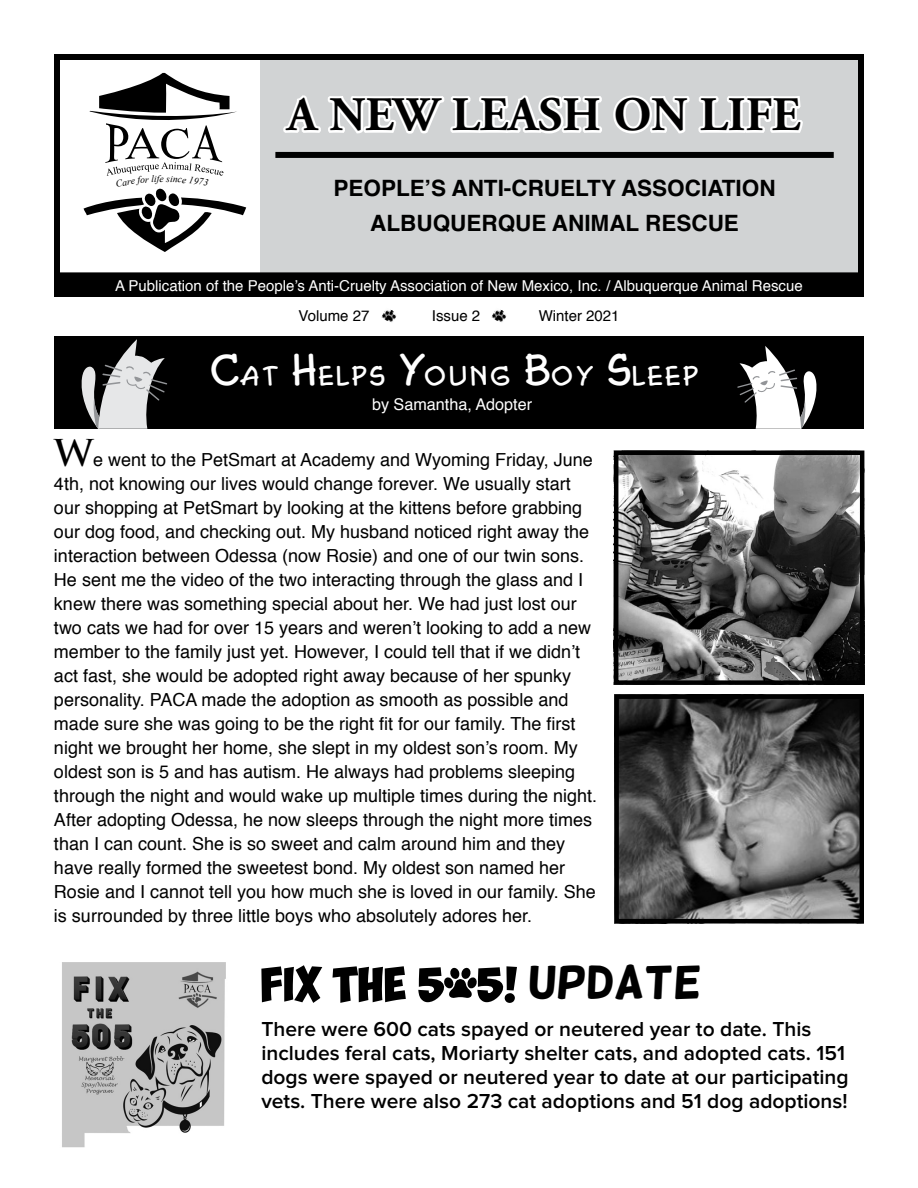
<style>
.page{position:relative;width:918px;height:1188px;background:#fff}
.page>*{position:absolute;margin:0;border:0;box-sizing:border-box;transform-origin:0 0}
.t1{font:700 48px "Adobe Garamond";color:#000}
.t2{font:45.45px "Helsinki";color:#000}
.t3{font:43.65px "Chasm Normal";color:#fff;scale:1.09 1}
.t4{font:700 22.5px/34.5px "Helvetica";color:#000;text-align:center}
.t5{font:600 21px/24px "Proxima Nova";color:#000}
.t6{font:18px/24px "Helvetica";color:#000}
.t7{font:16.2px "Helvetica";color:#fff}
.t8{font:15px "Helvetica";color:#fff}
.t9{font:15px "Helvetica";color:#000}
.s1{font-family:"Trajan";font-weight:700;font-size:36px}
</style>
<div class="page">
<div style="left:260px;top:54px;width:604px;height:218px;background:#d1d3d4"></div>
<div style="left:54px;top:54px;width:810px;height:224px;border:6px solid #000"></div>
<div style="left:54px;top:275px;width:810px;height:22px;background:#000"></div>
<svg style="left:283px;top:95px;width:319px;height:39px"></svg>
<svg style="left:613px;top:95px;width:76px;height:39px"></svg>
<svg style="left:698px;top:96px;width:105px;height:37px"></svg>
<div style="left:275px;top:152px;width:559px;height:6px;background:#000"></div>
<img style="left:381px;top:309px;width:16px;height:13px">
<img style="left:491px;top:309px;width:16px;height:13px">
<div style="left:54px;top:336px;width:810px;height:93px;background:#000"></div>
<svg style="left:81px;top:339px;width:86px;height:90px"></svg>
<svg style="left:737px;top:346px;width:80px;height:83px"></svg>
<img style="left:619px;top:456px;width:240px;height:224px">
<div style="left:614px;top:451px;width:250px;height:234px;border:4px solid #000"></div>
<img style="left:619px;top:699px;width:240px;height:219px">
<div style="left:614px;top:694px;width:250px;height:229px;border:4px solid #000"></div>
<img style="left:62px;top:962px;width:164px;height:186px">
<svg style="left:261px;top:965px;width:61px;height:38px"></svg>
<svg style="left:333px;top:966px;width:73px;height:37px"></svg>
<svg style="left:418px;top:966px;width:99px;height:37px"></svg>
<svg style="left:83px;top:73px;width:163px;height:179px"></svg>
<h1 class="t1" style="left:287px;top:89px;width:515px">A NEW LEASH ON LIFE</h1>
<p class="t4" style="left:333px;top:172px;width:444px">PEOPLE’S ANTI-CRUELTY ASSOCIATION<br>ALBUQUERQUE ANIMAL RESCUE</p>
<p class="t8" style="left:115px;top:274px;width:689px">A Publication of the People’s Anti-Cruelty Association of New Mexico, Inc. / Albuquerque Animal Rescue</p>
<p class="t9" style="left:299px;top:304px;width:72px">Volume 27</p>
<p class="t9" style="left:432px;top:304px;width:50px">Issue 2</p>
<p class="t9" style="left:539px;top:304px;width:82px">Winter 2021</p>
<h3 class="t3" style="left:209px;top:341px;width:452px">Cat Helps Young Boy Sleep</h3>
<p class="t7" style="left:372px;top:392px;width:162px">by Samantha, Adopter</p>
<p class="t6" style="left:54px;top:448px;width:545px"><span class="s1">W</span>e went to the PetSmart at Academy and Wyoming Friday, June 4th, not knowing our lives would change forever. We usually start our shopping at PetSmart by looking at the kittens before grabbing our dog food, and checking out. My husband noticed right away the interaction between Odessa (now Rosie) and one of our twin sons.<br>He sent me the video of the two interacting through the glass and I knew there was something special about her. We had just lost our two cats we had for over 15 years and weren’t looking to add a new member to the family just yet. However, I could tell that if we didn’t act fast, she would be adopted right away because of her spunky personality. PACA made the adoption as smooth as possible and made sure she was going to be the right fit for our family. The first night we brought her home, she slept in my oldest son’s room. My oldest son is 5 and has autism. He always had problems sleeping through the night and would wake up multiple times during the night.<br>After adopting Odessa, he now sleeps through the night more times than I can count. She is so sweet and calm around him and they have really formed the sweetest bond. My oldest son named her Rosie and I cannot tell you how much she is loved in our family. She is surrounded by three little boys who absolutely adores her.</p>
<h2 class="t2" style="left:528px;top:957px;width:175px">UPDATE</h2>
<p class="t5" style="left:261px;top:1018px;width:589px">There were 600 cats spayed or neutered year to date. This includes feral cats, Moriarty shelter cats, and adopted cats. 151 dogs were spayed or neutered year to date at our participating vets. There were also 273 cat adoptions and 51 dog adoptions!</p>
</div>
